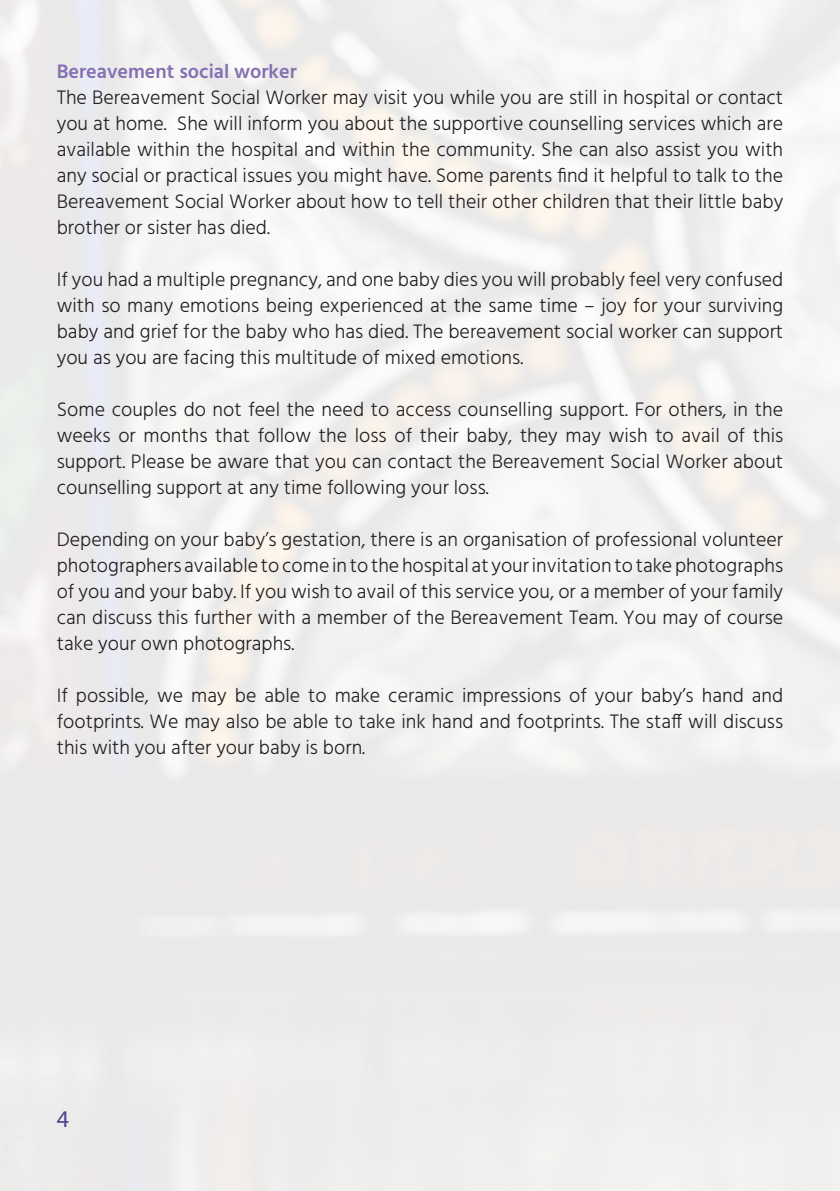
<style>
.page{position:relative;width:840px;height:1191px;background:#fff}
.page>*{position:absolute;margin:0;border:0;box-sizing:border-box;transform-origin:0 0}
.t1{font:24px "Myriad Pro";color:#484688}
.t2{font:300 20px/26px "Hind";color:#231f20;text-align:justify}
.t3{font:600 20px "Hind";color:#8570b2}
</style>
<div class="page">
<p class="t3" style="left:57px;top:57px;width:241px">Bereavement social worker</p>
<p class="t2" style="left:57px;top:85px;width:727px">The Bereavement Social Worker may visit you while you are still in hospital or contact you at home. She will inform you about the supportive counselling services which are available within the hospital and within the community. She can also assist you with any social or practical issues you might have. Some parents find it helpful to talk to the Bereavement Social Worker about how to tell their other children that their little baby brother or sister has died.</p>
<p class="t2" style="left:57px;top:267px;width:727px">If you had a multiple pregnancy, and one baby dies you will probably feel very confused with so many emotions being experienced at the same time – joy for your surviving baby and grief for the baby who has died. The bereavement social worker can support you as you are facing this multitude of mixed emotions.</p>
<p class="t2" style="left:57px;top:397px;width:727px">Some couples do not feel the need to access counselling support. For others, in the weeks or months that follow the loss of their baby, they may wish to avail of this support. Please be aware that you can contact the Bereavement Social Worker about counselling support at any time following your loss.</p>
<p class="t2" style="left:57px;top:527px;width:727px">Depending on your baby’s gestation, there is an organisation of professional volunteer photographers available to come in to the hospital at your invitation to take photographs of you and your baby. If you wish to avail of this service you, or a member of your family can discuss this further with a member of the Bereavement Team. You may of course take your own photographs.</p>
<p class="t2" style="left:57px;top:683px;width:727px">If possible, we may be able to make ceramic impressions of your baby’s hand and footprints. We may also be able to take ink hand and footprints. The staff will discuss this with you after your baby is born.</p>
<p class="t1" style="left:57px;top:1104px;width:14px">4</p>
</div>
